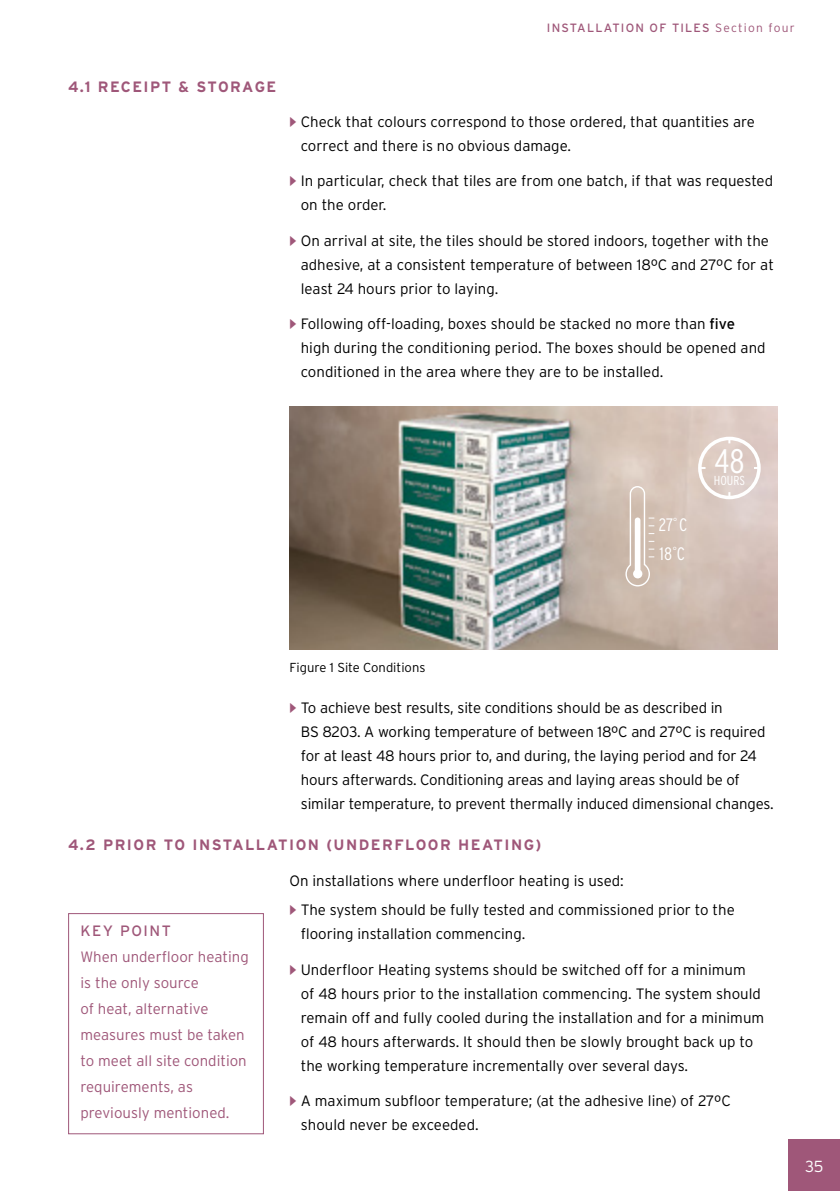
<style>
.page{position:relative;width:840px;height:1191px;background:#fff}
.page>*{position:absolute;margin:0;border:0;box-sizing:border-box;transform-origin:0 0}
.t1{font:300 condensed 34px "Interstate";color:#fff}
.t2{font:300 condensed 18px "Interstate";color:#fff}
.t3{font:300 16px "Interstate";color:#fff}
.t4{font:300 15px/24px "Interstate";color:#000}
.t5{font:300 15px/26px "Interstate";color:#9f5779}
.t6{font:700 15px "Interstate";letter-spacing:.1em;color:#9f5779}
.t7{font:15px "Interstate";letter-spacing:.1em;color:#9f5779}
.t8{font:300 13px "Interstate";color:#000}
.t9{font:300 condensed 13px "Interstate";color:#fff}
.t10{font:12px "Interstate";letter-spacing:.1em;color:#9f5779}
.s1{font-weight:300}
.s2{font-weight:400}
</style>
<div class="page">
<div style="left:68px;top:913px;width:196px;height:221px;border:1px solid #9f5779"></div>
<img style="left:289px;top:406px;width:488px;height:244px">
<div style="left:697px;top:437px;width:63px;height:62px;border:4px solid #fff;border-radius:50%"></div>
<svg style="left:624px;top:485px;width:30px;height:102px"></svg>
<div style="left:788px;top:1140px;width:51px;height:51px;background:#9f5779"></div>
<p class="t6" style="left:68px;top:78px;width:210px">4.1 RECEIPT &amp; STORAGE</p>
<p class="t10" style="left:546px;top:21px;width:249px">INSTALLATION OF TILES <span class="s1">Section four</span></p>
<p class="t4" style="left:300px;top:109px;width:455px">Check that colours correspond to those ordered, that quantities are correct and there is no obvious damage.</p>
<p class="t4" style="left:300px;top:169px;width:473px">In particular, check that tiles are from one batch, if that was requested on the order.</p>
<p class="t4" style="left:300px;top:228px;width:474px">On arrival at site, the tiles should be stored indoors, together with the adhesive, at a consistent temperature of between 18ºC and 27ºC for at least 24 hours prior to laying.</p>
<p class="t4" style="left:300px;top:311px;width:466px">Following off-loading, boxes should be stacked no more than <span class="s2">five </span>high during the conditioning period. The boxes should be opened and conditioned in the area where they are to be installed.</p>
<p class="t2" style="left:658px;top:514px;width:30px">27<sup>°</sup> C</p>
<p class="t2" style="left:659px;top:543px;width:27px">18<sup>°</sup>C</p>
<h1 class="t1" style="left:714px;top:442px;width:32px">48</h1>
<p class="t9" style="left:713px;top:473px;width:33px">HOURS</p>
<p class="t8" style="left:289px;top:660px;width:137px">Figure 1 Site Conditions</p>
<p class="t4" style="left:300px;top:695px;width:474px">To achieve best results, site conditions should be as described in<br>BS 8203. A working temperature of between 18ºC and 27ºC is required for at least 48 hours prior to, and during, the laying period and for 24 hours afterwards. Conditioning areas and laying areas should be of similar temperature, to prevent thermally induced dimensional changes.</p>
<p class="t6" style="left:68px;top:836px;width:474px">4.2 PRIOR TO INSTALLATION (UNDERFLOOR HEATING)</p>
<p class="t4" style="left:300px;top:865px;width:435px;line-height:29.6px;text-indent:-11px">On installations where underfloor heating is used:<br>The system should be fully tested and commissioned prior to the</p>
<p class="t4" style="left:300px;top:921px;width:226px">flooring installation commencing.</p>
<p class="t4" style="left:300px;top:957px;width:464px">Underfloor Heating systems should be switched off for a minimum<br>of 48 hours prior to the installation commencing. The system should remain off and fully cooled during the installation and for a minimum of 48 hours afterwards. It should then be slowly brought back up to the working temperature incrementally over several days.</p>
<p class="t4" style="left:300px;top:1088px;width:431px">A maximum subfloor temperature; (at the adhesive line) of 27ºC should never be exceeded.</p>
<p class="t7" style="left:80px;top:922px;width:92px">KEY POINT</p>
<p class="t5" style="left:80px;top:944px;width:170px">When underfloor heating is the only source<br>of heat, alternative measures must be taken to meet all site condition requirements, as previously mentioned.</p>
<p class="t3" style="left:804px;top:1157px;width:20px">35</p>
</div>
